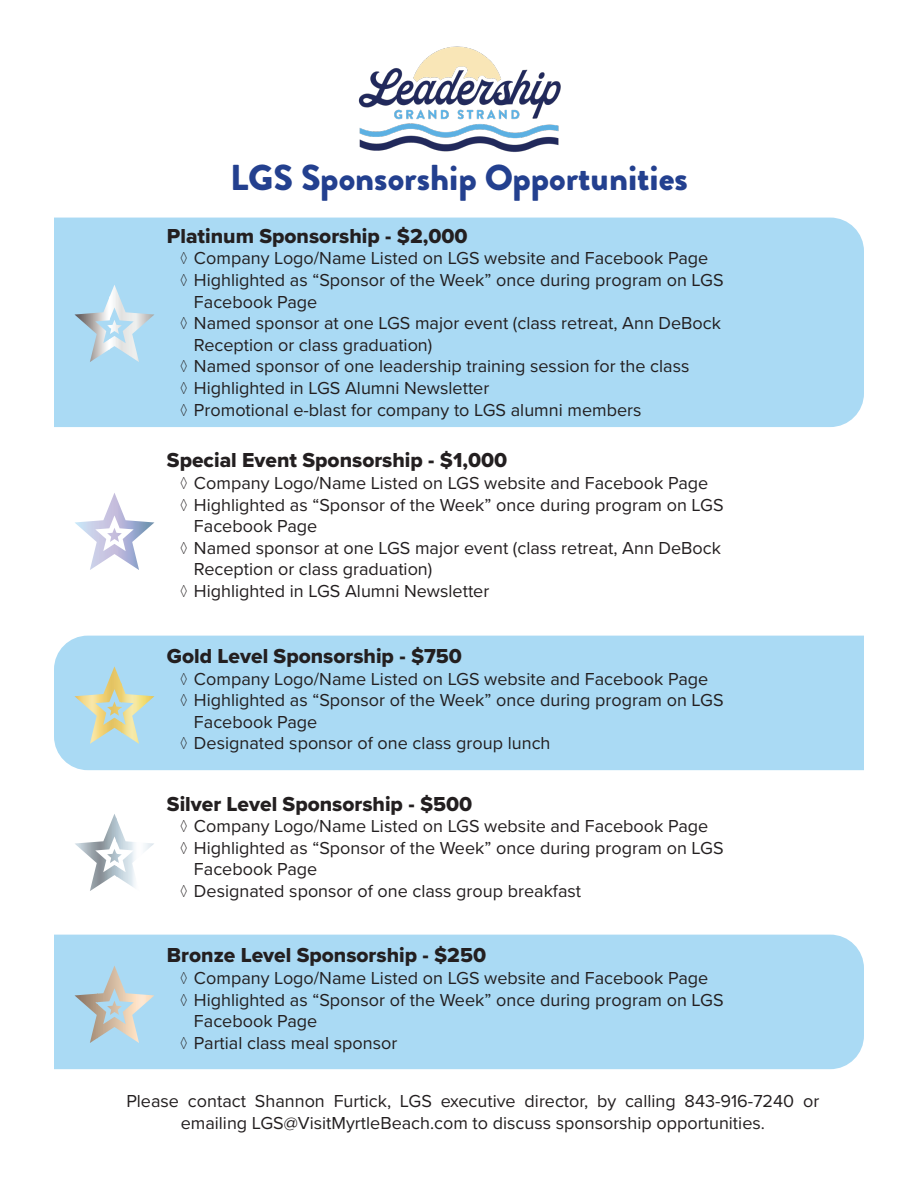
<style>
.page{position:relative;width:918px;height:1188px;background:#fff}
.page>*{position:absolute;margin:0;border:0;box-sizing:border-box;transform-origin:0 0}
.t1{font:900 36px "Brandon Grotesque";color:#23408f}
.t2{font:21px "Proxima Nova Extrabld";color:#231f20}
.t3{font:18px/21.6px "Proxima Nova";color:#231f20}
</style>
<div class="page">
<img style="left:358px;top:46px;width:203px;height:106px">
<div style="left:54px;top:636px;width:810px;height:134px;background:#aadaf4"></div>
<svg style="left:75px;top:666px;width:79px;height:78px;background:#bfd9d0"></svg>
<svg style="left:75px;top:814px;width:79px;height:77px"></svg>
<div style="left:54px;top:935px;width:810px;height:134px;background:#aadaf4"></div>
<svg style="left:75px;top:966px;width:79px;height:77px;background:#b7d0d9"></svg>
<svg style="left:75px;top:493px;width:79px;height:77px"></svg>
<div style="left:54px;top:218px;width:810px;height:209px;background:#aadaf4"></div>
<svg style="left:75px;top:285px;width:79px;height:77px;background:#b9daeb"></svg>
<p class="t1" style="left:230px;top:152px;width:459px">LGS Sponsorship Opportunities</p>
<p class="t2" style="left:167px;top:220px;width:302px">Platinum Sponsorship - $2,000</p>
<p class="t3" style="left:180px;top:247px;width:529px">◊ Company Logo/Name Listed on LGS website and Facebook Page</p>
<p class="t3" style="left:194px;top:268px;width:531px;text-indent:-14px">◊ Highlighted as “Sponsor of the Week” once during program on LGS<br>Facebook Page</p>
<p class="t3" style="left:194px;top:312px;width:529px;text-indent:-14px">◊ Named sponsor at one LGS major event (class retreat, Ann DeBock<br>Reception or class graduation)</p>
<p class="t3" style="left:180px;top:355px;width:510px">◊ Named sponsor of one leadership training session for the class</p>
<p class="t3" style="left:180px;top:376px;width:310px">◊ Highlighted in LGS Alumni Newsletter</p>
<p class="t3" style="left:180px;top:398px;width:462px">◊ Promotional e-blast for company to LGS alumni members</p>
<p class="t2" style="left:167px;top:445px;width:342px">Special Event Sponsorship - $1,000</p>
<p class="t3" style="left:180px;top:471px;width:529px">◊ Company Logo/Name Listed on LGS website and Facebook Page</p>
<p class="t3" style="left:194px;top:493px;width:531px;text-indent:-14px">◊ Highlighted as “Sponsor of the Week” once during program on LGS<br>Facebook Page</p>
<p class="t3" style="left:194px;top:536px;width:529px;text-indent:-14px">◊ Named sponsor at one LGS major event (class retreat, Ann DeBock<br>Reception or class graduation)</p>
<p class="t3" style="left:180px;top:579px;width:310px">◊ Highlighted in LGS Alumni Newsletter</p>
<p class="t2" style="left:167px;top:640px;width:297px">Gold Level Sponsorship - $750</p>
<p class="t3" style="left:180px;top:667px;width:529px">◊ Company Logo/Name Listed on LGS website and Facebook Page</p>
<p class="t3" style="left:194px;top:689px;width:531px;text-indent:-14px">◊ Highlighted as “Sponsor of the Week” once during program on LGS<br>Facebook Page</p>
<p class="t3" style="left:180px;top:732px;width:372px">◊ Designated sponsor of one class group lunch</p>
<p class="t2" style="left:167px;top:788px;width:307px">Silver Level Sponsorship - $500</p>
<p class="t3" style="left:180px;top:815px;width:529px">◊ Company Logo/Name Listed on LGS website and Facebook Page</p>
<p class="t3" style="left:194px;top:836px;width:531px;text-indent:-14px">◊ Highlighted as “Sponsor of the Week” once during program on LGS<br>Facebook Page</p>
<p class="t3" style="left:180px;top:879px;width:402px">◊ Designated sponsor of one class group breakfast</p>
<p class="t2" style="left:167px;top:940px;width:321px">Bronze Level Sponsorship - $250</p>
<p class="t3" style="left:180px;top:967px;width:529px">◊ Company Logo/Name Listed on LGS website and Facebook Page</p>
<p class="t3" style="left:194px;top:988px;width:531px;text-indent:-14px">◊ Highlighted as “Sponsor of the Week” once during program on LGS<br>Facebook Page</p>
<p class="t3" style="left:180px;top:1031px;width:218px">◊ Partial class meal sponsor</p>
<p class="t3" style="left:126px;top:1090px;width:694px;text-align:center">Please contact Shannon Furtick, LGS executive director, by calling 843-916-7240 or emailing LGS@VisitMyrtleBeach.com to discuss sponsorship opportunities.</p>
</div>
